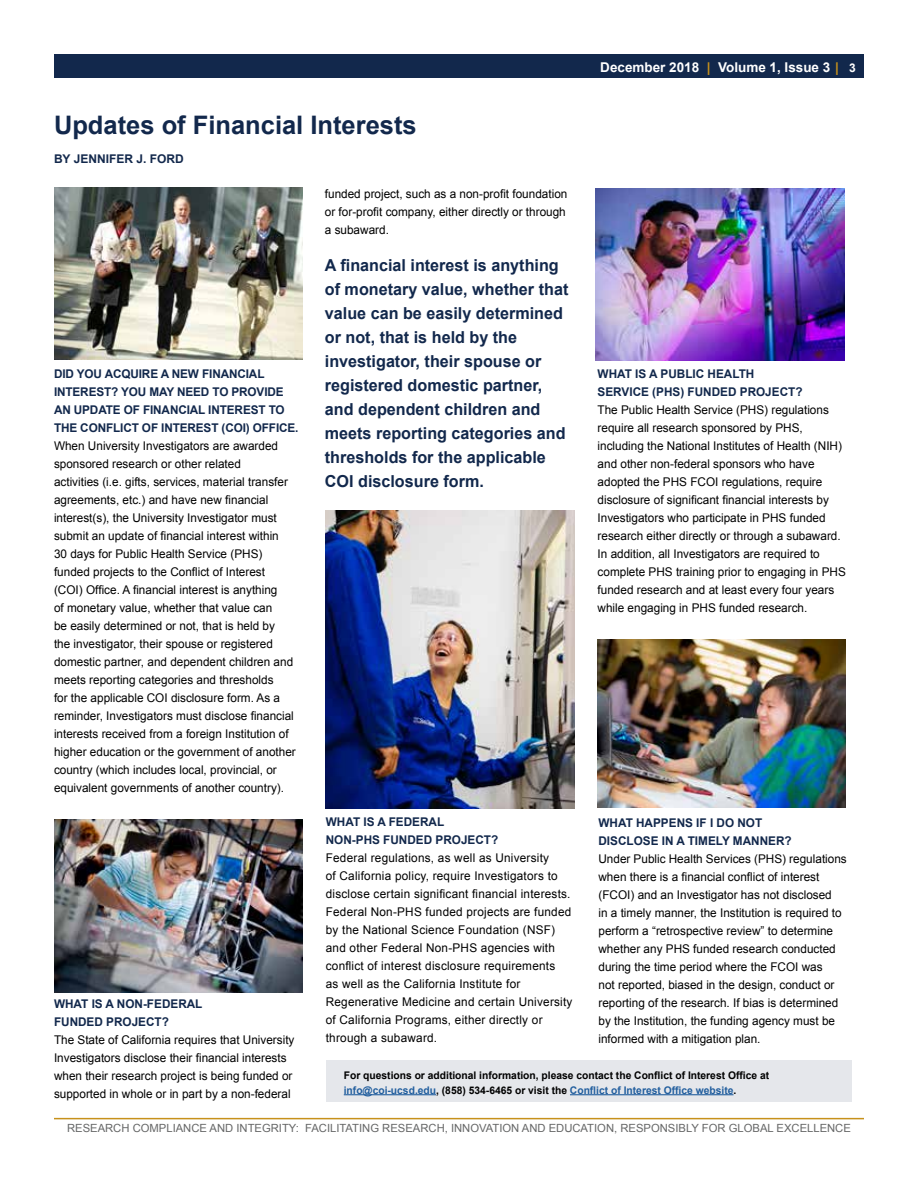
<style>
.page{position:relative;width:918px;height:1188px;background:#fff}
.page>*{position:absolute;margin:0;border:0;box-sizing:border-box;transform-origin:0 0}
.t1{font:700 25.5px "Arial";color:#12284c}
.t2{font:700 16.5px/24px "Arial";color:#12284c}
.t3{font:700 13.5px "Arial";color:#fff}
.t4{font:12px/18px "Arial";color:#000}
.t5{font:12px/18px "Arial";letter-spacing:.02em;color:#000}
.t6{font:700 12px/18px "Arial";color:#12284c}
.t7{font:11.25px "Arial";color:#666767}
.t8{font:700 10.5px/15px "Arial";color:#000}
.s1{color:#c7911b}
.s2{font-size:12px}
.s3{color:#215e9e}
</style>
<div class="page">
<div style="left:326px;top:1060px;width:525px;height:42px;background:#e5e7eb"></div>
<div style="left:54px;top:55px;width:810px;height:23px;background:#12284c"></div>
<hr style="left:54px;top:1118px;width:810px;height:1px;background:#c7911b">
<img style="left:54px;top:187px;width:248px;height:173px">
<img style="left:54px;top:820px;width:248px;height:173px">
<img style="left:596px;top:188px;width:248px;height:173px">
<img style="left:326px;top:510px;width:248px;height:298px">
<img style="left:598px;top:639px;width:248px;height:168px">
<hr style="left:344px;top:1094px;width:92px;height:1px;background:#215e9e">
<hr style="left:570px;top:1094px;width:164px;height:1px;background:#215e9e">
<h1 class="t1" style="left:54px;top:108px;width:364px">Updates of Financial Interests</h1>
<p class="t6" style="left:54px;top:150px;width:131px">BY JENNIFER J. FORD</p>
<p class="t6" style="left:54px;top:365px;width:246px">DID YOU ACQUIRE A NEW FINANCIAL INTEREST? YOU MAY NEED TO PROVIDE AN UPDATE OF FINANCIAL INTEREST TO THE CONFLICT OF INTEREST (COI) OFFICE.</p>
<p class="t4" style="left:54px;top:437px;width:243px">When University Investigators are awarded sponsored research or other related<br>activities (i.e. gifts, services, material transfer agreements, etc.) and have new financial interest(s), the University Investigator must submit an update of financial interest within<br>30 days for Public Health Service (PHS) funded projects to the Conflict of Interest (COI) Office. A financial interest is anything<br>of monetary value, whether that value can<br>be easily determined or not, that is held by<br>the investigator, their spouse or registered domestic partner, and dependent children and meets reporting categories and thresholds<br>for the applicable COI disclosure form. As a reminder, Investigators must disclose financial interests received from a foreign Institution of higher education or the government of another country (which includes local, provincial, or equivalent governments of another country).</p>
<p class="t4" style="left:325px;top:185px;width:244px">funded project, such as a non-profit foundation or for-profit company, either directly or through a subaward.</p>
<p class="t2" style="left:325px;top:254px;width:245px">A financial interest is anything of monetary value, whether that value can be easily determined or not, that is held by the investigator, their spouse or registered domestic partner, and dependent children and meets reporting categories and thresholds for the applicable<br>COI disclosure form.</p>
<p class="t3" style="left:600px;top:59px;width:257px">December 2018 <span class="s1">|</span> Volume 1, Issue 3 <span class="s1">|</span> <span class="s2">3</span></p>
<p class="t6" style="left:598px;top:365px;width:206px">WHAT IS A PUBLIC HEALTH<br>SERVICE (PHS) FUNDED PROJECT?</p>
<p class="t4" style="left:598px;top:401px;width:250px">The Public Health Service (PHS) regulations require all research sponsored by PHS, including the National Institutes of Health (NIH) and other non-federal sponsors who have adopted the PHS FCOI regulations, require disclosure of significant financial interests by Investigators who participate in PHS funded research either directly or through a subaward.<br>In addition, all Investigators are required to complete PHS training prior to engaging in PHS funded research and at least every four years while engaging in PHS funded research.</p>
<p class="t6" style="left:54px;top:995px;width:150px">WHAT IS A NON-FEDERAL<br>FUNDED PROJECT?</p>
<p class="t4" style="left:54px;top:1031px;width:242px">The State of California requires that University Investigators disclose their financial interests when their research project is being funded or supported in whole or in part by a non-federal</p>
<p class="t6" style="left:326px;top:813px;width:174px">WHAT IS A FEDERAL<br>NON-PHS FUNDED PROJECT?</p>
<p class="t5" style="left:326px;top:849px;width:248px">Federal regulations, as well as University<br>of California policy, require Investigators to disclose certain significant financial interests.<br>Federal Non-PHS funded projects are funded by the National Science Foundation (NSF) and other Federal Non-PHS agencies with conflict of interest disclosure requirements<br>as well as the California Institute for Regenerative Medicine and certain University of California Programs, either directly or through a subaward.</p>
<p class="t6" style="left:598px;top:814px;width:195px">WHAT HAPPENS IF I DO NOT<br>DISCLOSE IN A TIMELY MANNER?</p>
<p class="t4" style="left:598px;top:849px;width:250px">Under Public Health Services (PHS) regulations when there is a financial conflict of interest (FCOI) and an Investigator has not disclosed<br>in a timely manner, the Institution is required to perform a “retrospective review” to determine whether any PHS funded research conducted during the time period where the FCOI was<br>not reported, biased in the design, conduct or reporting of the research. If bias is determined by the Institution, the funding agency must be informed with a mitigation plan.</p>
<p class="t8" style="left:344px;top:1068px;width:427px">For questions or additional information, please contact the Conflict of Interest Office at <span class="s3">info@coi-ucsd.edu</span>, (858) 534-6465 or visit the <span class="s3">Conflict of Interest Office website</span>.</p>
<p class="t7" style="left:67px;top:1121px;width:785px">RESEARCH COMPLIANCE AND INTEGRITY: FACILITATING RESEARCH, INNOVATION AND EDUCATION, RESPONSIBLY FOR GLOBAL EXCELLENCE</p>
</div>
